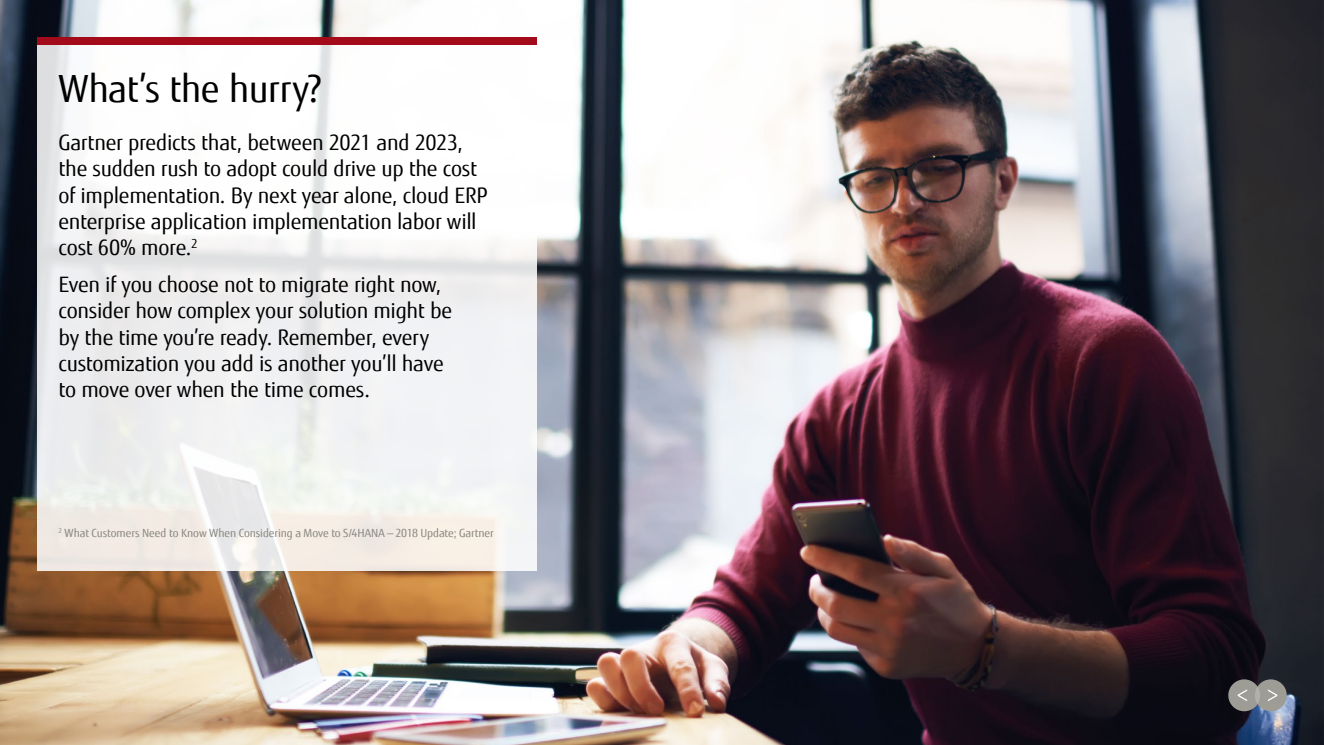
<style>
.page{position:relative;width:1324px;height:745px;background:#fff}
.page>*{position:absolute;margin:0;border:0;box-sizing:border-box;transform-origin:0 0}
.t1{font:37.5px "Fujitsu Sans";letter-spacing:-.015em;color:#000}
.t2{font:21.25px/26.2px "Fujitsu Sans";letter-spacing:-.01em;color:#000}
.t3{font:11.25px "Fujitsu Sans";letter-spacing:-.005em;color:#87867e}
</style>
<div class="page">
<img style="left:0;top:0;width:1323px;height:744px">
<div style="left:1228px;top:679px;width:32px;height:31px;background:#9d9c95;border-radius:50%"></div>
<div style="left:1254px;top:679px;width:32px;height:31px;background:#9d9c95;border-radius:50%"></div>
<svg style="left:1237px;top:689px;width:10px;height:11px"></svg>
<svg style="left:1268px;top:689px;width:9px;height:11px"></svg>
<svg style="left:1254px;top:686px;width:6px;height:17px"></svg>
<svg style="left:37px;top:44px;width:500px;height:526px"></svg>
<div style="left:37px;top:37px;width:500px;height:7px;background:#a30b1a"></div>
<h1 class="t1" style="left:58px;top:66px;width:265px">What’s the hurry?</h1>
<p class="t2" style="left:58px;top:129px;width:431px">Gartner predicts that, between 2021 and 2023, the sudden rush to adopt could drive up the cost of implementation. By next year alone, cloud ERP enterprise application implementation labor will cost 60% more.<sup>2</sup></p>
<p class="t2" style="left:58px;top:271px;width:395px">Even if you choose not to migrate right now, consider how complex your solution might be by the time you’re ready. Remember, every customization you add is another you’ll have to move over when the time comes.</p>
<p class="t3" style="left:58px;top:525px;width:437px"><sup>2</sup> What Customers Need to Know When Considering a Move to S/4HANA — 2018 Update; Gartner</p>
</div>
